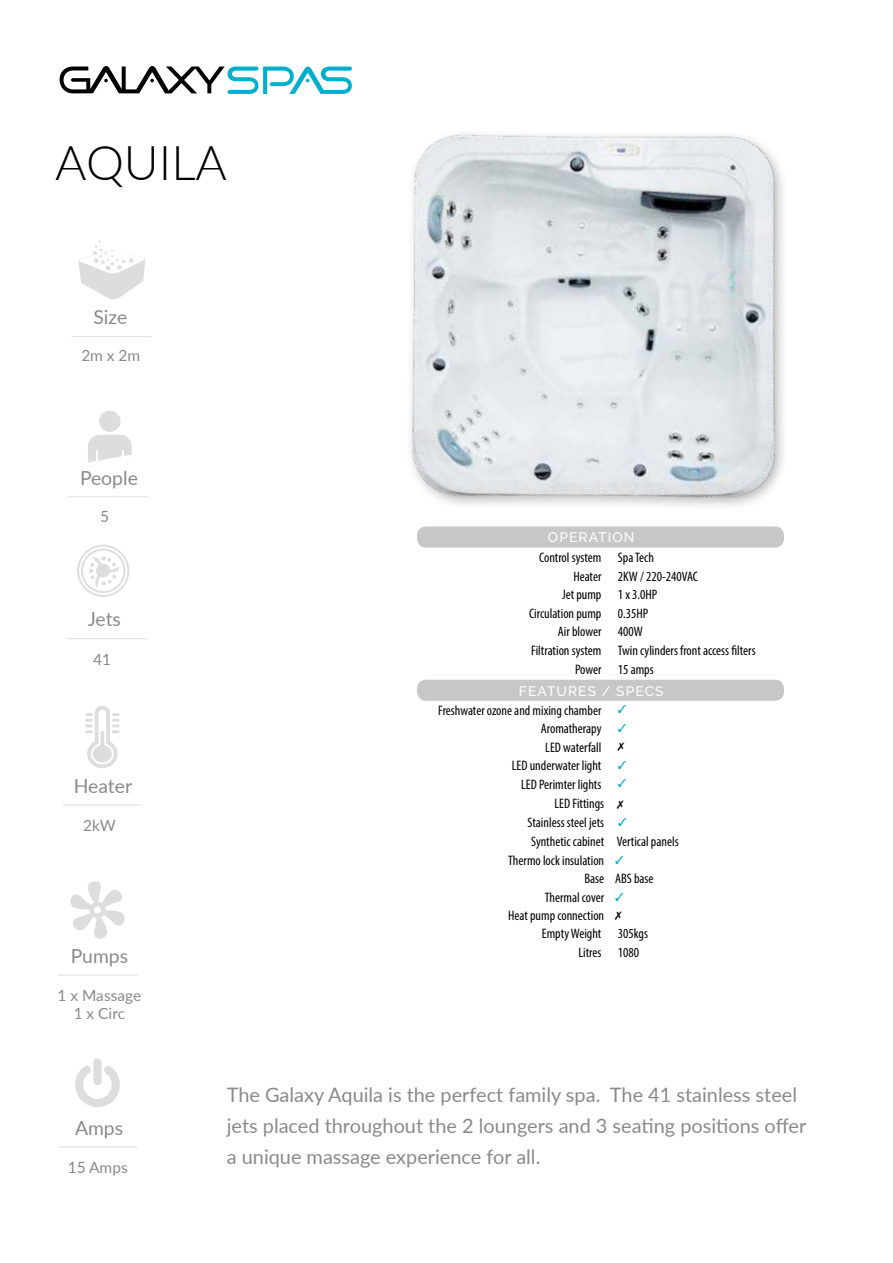
<style>
.page{position:relative;width:893px;height:1263px;background:#fff}
.page>*{position:absolute;margin:0;border:0;box-sizing:border-box;transform-origin:0 0}
.t1{font:300 48px "Lato";color:#000}
.t2{font:19.95px/31.3px "Lato";color:#888a8b}
.t3{font:19.35px "Lato";color:#888a8b}
.t4{font:15.45px/18.6px "Lato";color:#888a8b;text-align:center}
.t5{font:condensed 13.8px "Myriad Pro";color:#000}
.t6{font:500 13.8px "Raleway";letter-spacing:.08em;color:#fff}
.s1{color:#00aecf}
</style>
<div class="page">
<svg style="left:60px;top:66px;width:159px;height:28px"></svg>
<div style="left:417px;top:680px;width:367px;height:21px;background:#c6c7c8;border-radius:9px"></div>
<img style="left:219px;top:66px;width:565px;height:621px">
<div style="left:99px;top:411px;width:22px;height:21px;background:#ddddde;border-radius:50%"></div>
<svg style="left:88px;top:435px;width:44px;height:28px"></svg>
<svg style="left:78px;top:240px;width:67px;height:59px"></svg>
<svg style="left:85px;top:706px;width:35px;height:62px"></svg>
<svg style="left:75px;top:1058px;width:45px;height:49px"></svg>
<svg style="left:70px;top:881px;width:55px;height:58px"></svg>
<hr style="left:71px;top:336px;width:80px;height:1px;background:#ddddde">
<hr style="left:68px;top:496px;width:80px;height:1px;background:#ddddde">
<hr style="left:67px;top:638px;width:80px;height:1px;background:#ddddde">
<hr style="left:62px;top:805px;width:80px;height:1px;background:#ddddde">
<hr style="left:58px;top:974px;width:79px;height:1px;background:#ddddde">
<hr style="left:58px;top:1146px;width:79px;height:1px;background:#ddddde">
<div style="left:77px;top:545px;width:52px;height:52px;border:2px solid #ddddde;border-radius:50%"></div>
<div style="left:81px;top:549px;width:44px;height:44px;border:2px solid #ddddde;border-radius:50%"></div>
<svg style="left:86px;top:554px;width:34px;height:34px"></svg>
<h1 class="t1" style="left:55px;top:129px;width:173px">AQUILA</h1>
<h3 class="t3" style="left:93px;top:303px;width:35px">Size</h3>
<p class="t4" style="left:81px;top:346px;width:60px">2m x 2m</p>
<h3 class="t3" style="left:80px;top:464px;width:59px">People</h3>
<p class="t4" style="left:100px;top:506px;width:10px">5</p>
<h3 class="t3" style="left:88px;top:605px;width:35px">Jets</h3>
<p class="t4" style="left:93px;top:649px;width:19px">41</p>
<h3 class="t3" style="left:74px;top:772px;width:60px">Heater</h3>
<p class="t4" style="left:83px;top:815px;width:34px">2kW</p>
<h3 class="t3" style="left:71px;top:942px;width:59px">Pumps</h3>
<p class="t4" style="left:58px;top:985px;width:85px">1 x Massage<br>1 x Circ</p>
<h3 class="t3" style="left:75px;top:1114px;width:50px">Amps</h3>
<p class="t4" style="left:68px;top:1157px;width:61px">15 Amps</p>
<p class="t6" style="left:548px;top:529px;width:88px">OPERATION</p>
<p class="t5" style="left:539px;top:549px;width:116px">Control system Spa Tech</p>
<p class="t5" style="left:573px;top:568px;width:126px">Heater 2KW / 220-240VAC</p>
<p class="t5" style="left:562px;top:586px;width:97px">Jet pump 1 x 3.0HP</p>
<p class="t5" style="left:529px;top:605px;width:121px">Circulation pump 0.35HP</p>
<p class="t5" style="left:558px;top:623px;width:86px">Air blower 400W</p>
<p class="t5" style="left:531px;top:642px;width:226px">Filtration system Twin cylinders front access filters</p>
<p class="t5" style="left:575px;top:661px;width:80px">Power 15 amps</p>
<p class="t6" style="left:519px;top:683px;width:146px">FEATURES / SPECS</p>
<p class="t5" style="left:438px;top:702px;width:190px">Freshwater ozone and mixing chamber <span class="s1">✓</span></p>
<p class="t5" style="left:541px;top:720px;width:87px">Aromatherapy <span class="s1">✓</span></p>
<p class="t5" style="left:545px;top:739px;width:81px">LED waterfall ✗</p>
<p class="t5" style="left:512px;top:757px;width:116px">LED underwater light <span class="s1">✓</span></p>
<p class="t5" style="left:521px;top:776px;width:107px">LED Perimter lights <span class="s1">✓</span></p>
<p class="t5" style="left:554px;top:795px;width:71px">LED Fittings ✗</p>
<p class="t5" style="left:527px;top:814px;width:101px">Stainless steel jets <span class="s1">✓</span></p>
<p class="t5" style="left:531px;top:833px;width:149px">Synthetic cabinet Vertical panels</p>
<p class="t5" style="left:508px;top:852px;width:117px">Thermo lock insulation <span class="s1">✓</span></p>
<p class="t5" style="left:584px;top:870px;width:71px">Base ABS base</p>
<p class="t5" style="left:545px;top:889px;width:80px">Thermal cover <span class="s1">✓</span></p>
<p class="t5" style="left:508px;top:907px;width:115px">Heat pump connection ✗</p>
<p class="t5" style="left:542px;top:925px;width:108px">Empty Weight 305kgs</p>
<p class="t5" style="left:578px;top:944px;width:62px">Litres 1080</p>
<h2 class="t2" style="left:227px;top:1078px;width:581px">The Galaxy Aquila is the perfect family spa. The 41 stainless steel jets placed throughout the 2 loungers and 3 seating positions offer a unique massage experience for all.</h2>
</div>
